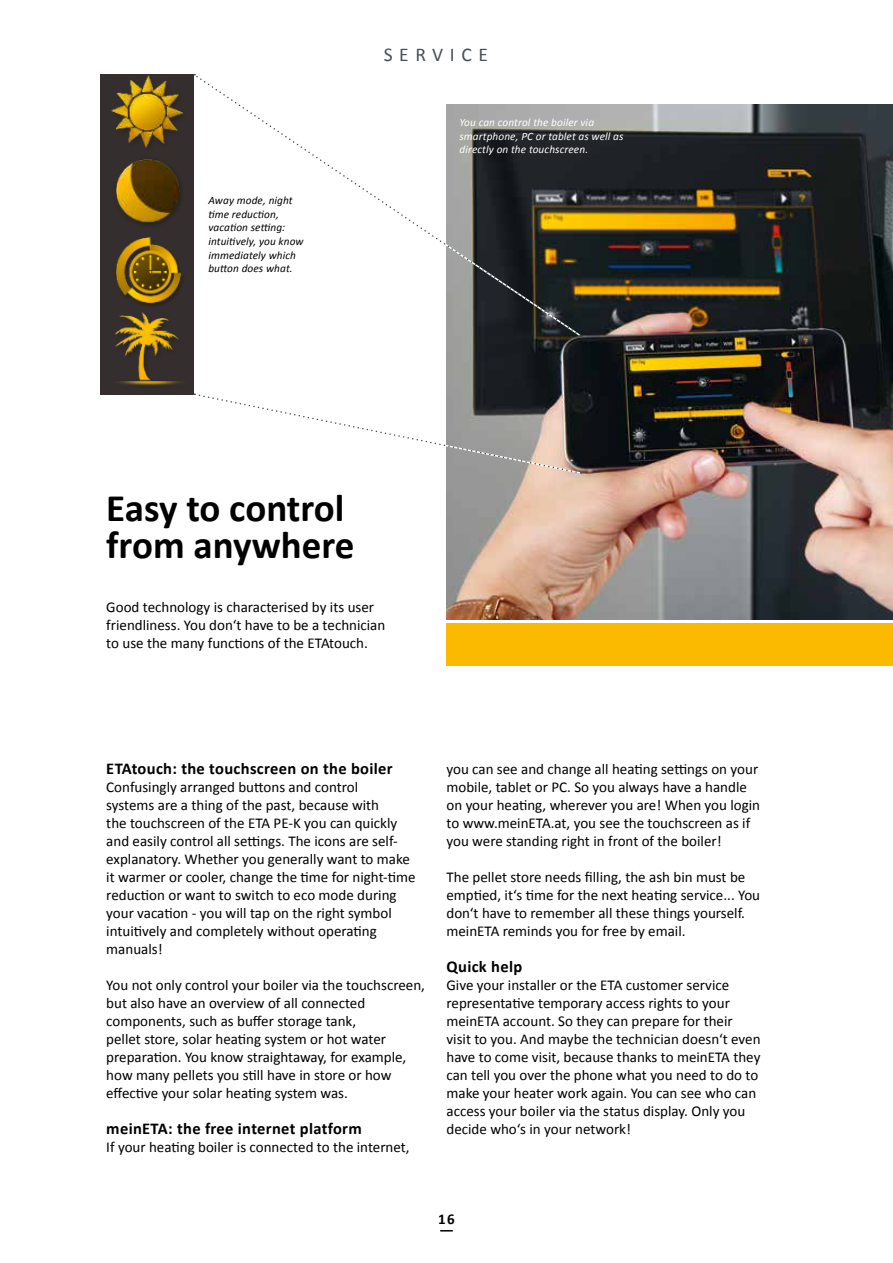
<style>
.page{position:relative;width:893px;height:1263px;background:#fff}
.page>*{position:absolute;margin:0;border:0;box-sizing:border-box;transform-origin:0 0}
.t1{font:700 39px/37.5px "Calibri";color:#000}
.t2{font:19.5px "Calibri";letter-spacing:.34em;color:#465055}
.t3{font:700 16.5px "Calibri";letter-spacing:.02em;color:#000}
.t4{font:15px/18px "Calibri";color:#000}
.t5{font:700 15px "Calibri";color:#000}
.t6{font:italic 11.25px/13.5px "Calibri";letter-spacing:.01em;color:#000}
.t7{font:italic 11.25px/13.5px "Calibri";letter-spacing:.01em;color:#fff}
</style>
<div class="page">
<div style="left:446px;top:623px;width:447px;height:43px;background:#fbba00"></div>
<div style="left:100px;top:74px;width:93px;height:321px;background:#342f2e"></div>
<img style="left:111px;top:75px;width:72px;height:73px">
<img style="left:116px;top:159px;width:65px;height:65px">
<img style="left:116px;top:237px;width:66px;height:68px">
<img style="left:115px;top:312px;width:65px;height:73px">
<img style="left:446px;top:104px;width:447px;height:515px">
<svg style="left:193px;top:392px;width:389px;height:83px"></svg>
<svg style="left:193px;top:74px;width:389px;height:263px"></svg>
<svg style="left:194px;top:74px;width:384px;height:261px"></svg>
<h2 class="t2" style="left:384px;top:42px;width:106px">SERVICE</h2>
<p class="t6" style="left:208px;top:194px;width:97px">Away mode, night time reduction, vacation setting: intuitively, you know immediately which button does what.</p>
<p class="t7" style="left:459px;top:116px;width:166px">You can control the boiler via smartphone, PC or tablet as well as directly on the touchscreen.</p>
<h1 class="t1" style="left:106px;top:489px;width:250px">Easy to control from anywhere</h1>
<p class="t4" style="left:106px;top:598px;width:281px">Good technology is characterised by its user friendliness. You don‘t have to be a technician to use the many functions of the ETAtouch.</p>
<p class="t3" style="left:106px;top:758px;width:288px">ETAtouch: the touchscreen on the boiler</p>
<p class="t4" style="left:106px;top:778px;width:311px">Confusingly arranged buttons and control<br>systems are a thing of the past, because with<br>the touchscreen of the ETA PE-K you can quickly and easily control all settings. The icons are self&shy;explanatory. Whether you generally want to make it warmer or cooler, change the time for night-time reduction or want to switch to eco mode during your vacation - you will tap on the right symbol intuitively and completely without operating manuals!</p>
<p class="t4" style="left:106px;top:976px;width:320px">You not only control your boiler via the touchscreen, but also have an overview of all connected components, such as buffer storage tank,<br>pellet store, solar heating system or hot water preparation. You know straightaway, for example, how many pellets you still have in store or how effective your solar heating system was.</p>
<p class="t3" style="left:106px;top:1118px;width:257px">meinETA: the free internet platform</p>
<p class="t4" style="left:106px;top:1138px;width:305px">If your heating boiler is connected to the internet,</p>
<p class="t4" style="left:446px;top:760px;width:315px">you can see and change all heating settings on your mobile, tablet or PC. So you always have a handle on your heating, wherever you are! When you login to www.meinETA.at, you see the touchscreen as if you were standing right in front of the boiler!</p>
<p class="t4" style="left:446px;top:868px;width:315px">The pellet store needs filling, the ash bin must be emptied, it‘s time for the next heating service... You don‘t have to remember all these things yourself. meinETA reminds you for free by email.</p>
<p class="t3" style="left:446px;top:956px;width:77px">Quick help</p>
<p class="t4" style="left:446px;top:976px;width:316px">Give your installer or the ETA customer service representative temporary access rights to your meinETA account. So they can prepare for their visit to you. And maybe the technician doesn‘t even have to come visit, because thanks to meinETA they can tell you over the phone what you need to do to make your heater work again. You can see who can access your boiler via the status display. Only you decide who‘s in your network!</p>
<p class="t5" style="left:438px;top:1209px;width:18px">16</p>
</div>
